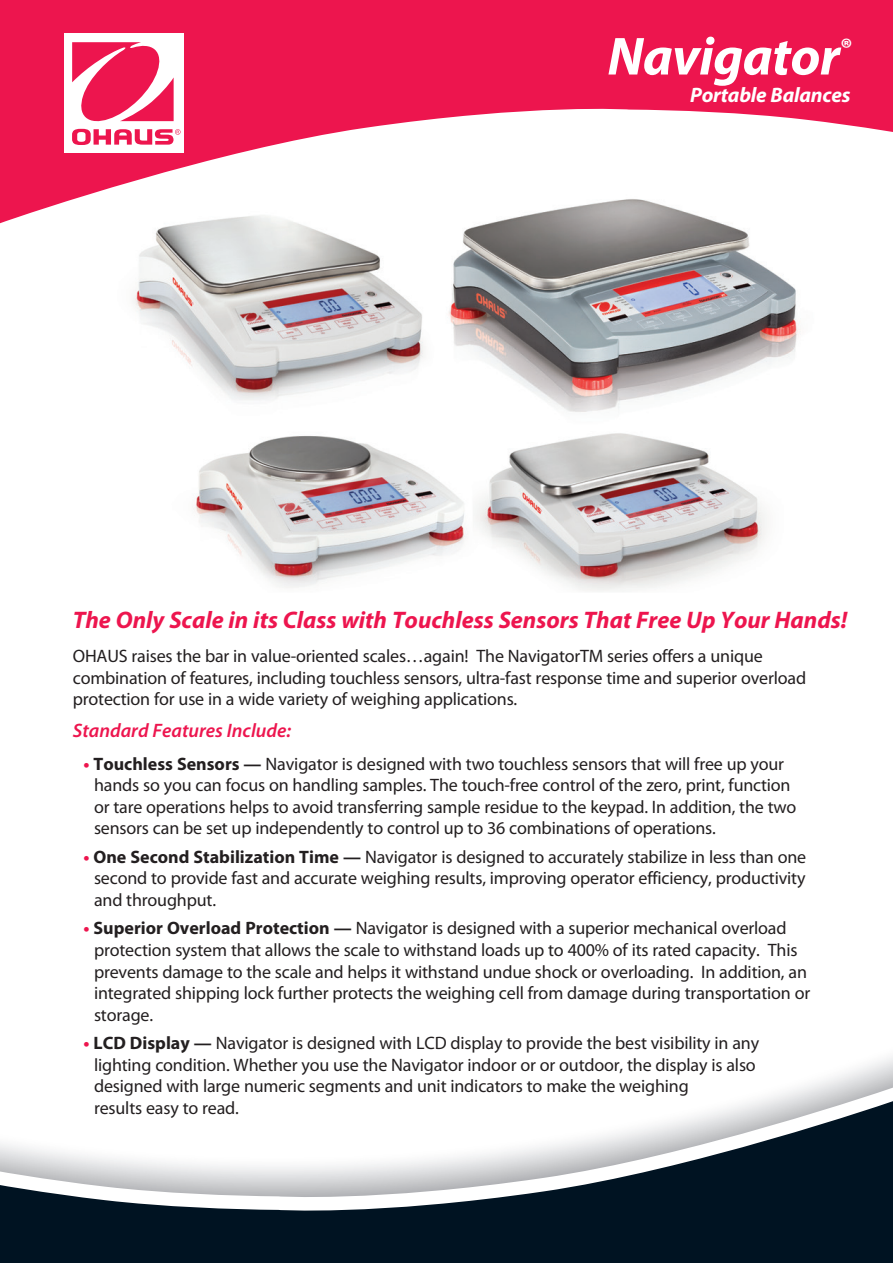
<style>
.page{position:relative;width:893px;height:1263px;background:#fff}
.page>*{position:absolute;margin:0;border:0;box-sizing:border-box;transform-origin:0 0}
.t1{font:italic 700 54px "Myriad Pro";letter-spacing:-.01em;color:#fff}
.t2{font:italic 700 24px "Myriad Pro";color:#ed154e}
.t3{font:italic 700 21px "Myriad Pro";letter-spacing:-.01em;color:#fff}
.t4{font:italic 600 19.5px "Myriad Pro";color:#ed154e}
.t5{font:18px/21.6px "Myriad Pro";letter-spacing:-.01em;color:#231f20}
.s1{font-weight:700;color:#ed154e}
.s2{font-weight:700}
</style>
<div class="page">
<svg style="left:0;top:0;width:893px;height:224px;fill:#ed154e"></svg>
<div style="left:64px;top:34px;width:119px;height:119px;background:#fff"></div>
<svg style="left:72px;top:42px;width:109px;height:103px"></svg>
<svg style="left:795px;top:1071px;width:98px;height:14px"></svg>
<svg style="left:0;top:1085px;width:893px;height:178px"></svg>
<div style="left:0;top:0;width:14px;height:21px;background:#ed154e"></div>
<img style="left:97px;top:191px;width:739px;height:400px">
<h1 class="t1" style="left:607px;top:21px;width:245px">Navigator<sup>®</sup></h1>
<p class="t3" style="left:690px;top:81px;width:162px">Portable Balances</p>
<h2 class="t2" style="left:73px;top:604px;width:776px">The Only Scale in its Class with Touchless Sensors That Free Up Your Hands!</h2>
<p class="t5" style="left:73px;top:645px;width:735px">OHAUS raises the bar in value-oriented scales…again! The NavigatorTM series offers a unique combination of features, including touchless sensors, ultra-fast response time and superior overload protection for use in a wide variety of weighing applications.</p>
<p class="t4" style="left:73px;top:718px;width:220px">Standard Features Include:</p>
<p class="t5" style="left:94px;top:752px;width:704px;text-indent:-11px"><span class="s1">•</span> <span class="s2">Touchless Sensors —</span> Navigator is designed with two touchless sensors that will free up your hands so you can focus on handling samples. The touch-free control of the zero, print, function or tare operations helps to avoid transferring sample residue to the keypad. In addition, the two sensors can be set up independently to control up to 36 combinations of operations.</p>
<p class="t5" style="left:94px;top:846px;width:714px;text-align:justify;text-indent:-11px"><span class="s1">•</span> <span class="s2">One Second Stabilization Time —</span> Navigator is designed to accurately stabilize in less than one second to provide fast and accurate weighing results, improving operator efficiency, productivity and throughput.</p>
<p class="t5" style="left:94px;top:917px;width:718px;text-indent:-11px"><span class="s1">•</span> <span class="s2">Superior Overload Protection —</span> Navigator is designed with a superior mechanical overload protection system that allows the scale to withstand loads up to 400% of its rated capacity. This prevents damage to the scale and helps it withstand undue shock or overloading. In addition, an integrated shipping lock further protects the weighing cell from damage during transportation or storage.</p>
<p class="t5" style="left:94px;top:1032px;width:667px;text-indent:-11px"><span class="s1">•</span> <span class="s2">LCD Display —</span> Navigator is designed with LCD display to provide the best visibility in any lighting condition. Whether you use the Navigator indoor or or outdoor, the display is also designed with large numeric segments and unit indicators to make the weighing<br>results easy to read.</p>
</div>
